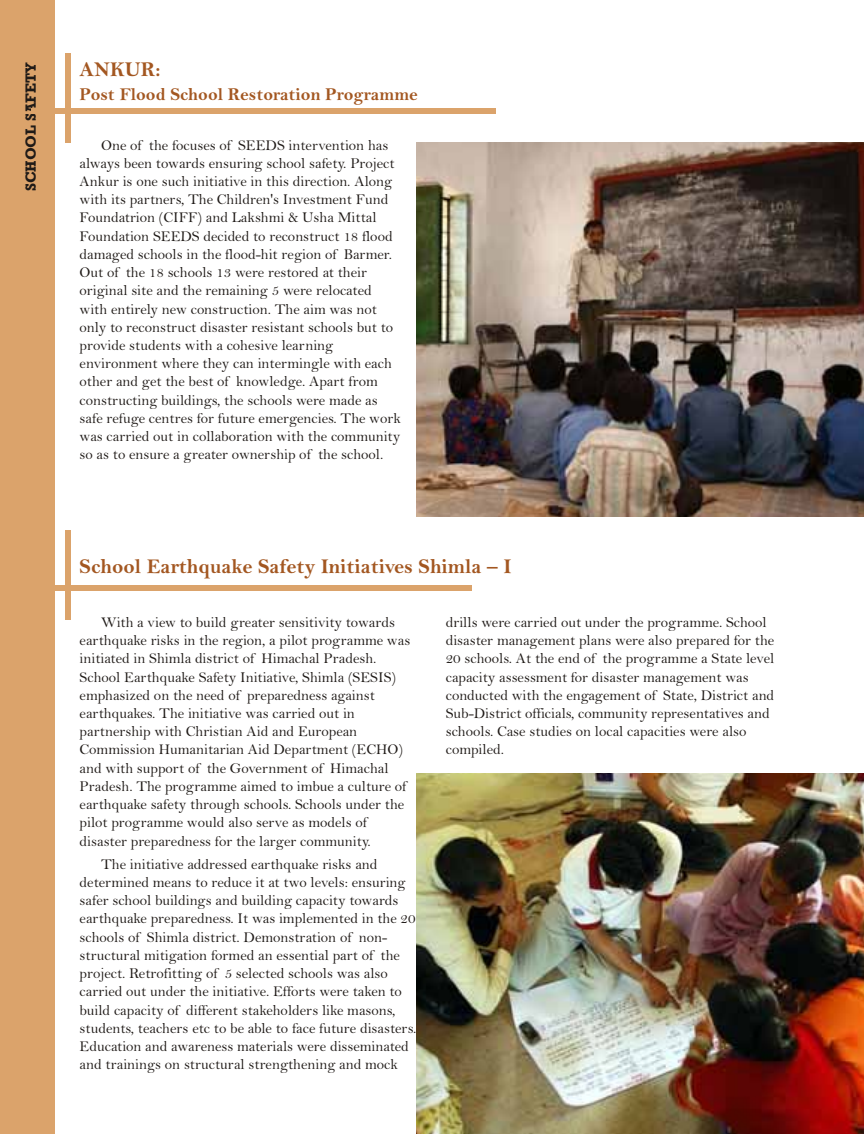
<style>
.page{position:relative;width:864px;height:1134px;background:#fff}
.page>*{position:absolute;margin:0;border:0;box-sizing:border-box;transform-origin:0 0}
.t1{font:700 21px "Bell";color:#a35721}
.t2{font:700 18px "Bell";color:#a35721}
.t3{font:15px/18.1px "Bell";color:#1f1a17}
.t4{font:700 15px "Rockwell";color:#1f1a17}
</style>
<div class="page">
<img style="left:417px;top:774px;width:447px;height:360px">
<div style="left:0;top:0;width:54px;height:1134px;background:#dba36b"></div>
<div style="left:31px;top:108px;width:464px;height:6px;background:#dba36b"></div>
<div style="left:66px;top:53px;width:5px;height:89px;background:#dba36b"></div>
<div style="left:31px;top:586px;width:441px;height:5px;background:#dba36b"></div>
<div style="left:66px;top:531px;width:5px;height:89px;background:#dba36b"></div>
<img style="left:417px;top:142px;width:447px;height:375px">
<p class="t4" style="left:25px;top:191px;width:130px;rotate:-90deg">SCHOOL SAFETY</p>
<h1 class="t1" style="left:80px;top:62px;width:82px">ANKUR:</h1>
<p class="t2" style="left:80px;top:88px;width:340px">Post Flood School Restoration Programme</p>
<p class="t3" style="left:80px;top:137px;width:323px;text-indent:22px">One of the focuses of SEEDS intervention has always been towards ensuring school safety. Project Ankur is one such initiative in this direction. Along with its partners, The Children's Investment Fund Foundatrion (CIFF) and Lakshmi &amp; Usha Mittal Foundation SEEDS decided to reconstruct 18 flood damaged schools in the flood-hit region of Barmer.<br>Out of the 18 schools 13 were restored at their original site and the remaining 5 were relocated with entirely new construction. The aim was not only to reconstruct disaster resistant schools but to provide students with a cohesive learning environment where they can intermingle with each other and get the best of knowledge. Apart from constructing buildings, the schools were made as safe refuge centres for future emergencies. The work was carried out in collaboration with the community so as to ensure a greater ownership of the school.</p>
<h1 class="t1" style="left:80px;top:559px;width:433px">School Earthquake Safety Initiatives Shimla – I</h1>
<p class="t3" style="left:80px;top:615px;width:332px;text-indent:22px">With a view to build greater sensitivity towards earthquake risks in the region, a pilot programme was initiated in Shimla district of Himachal Pradesh.<br>School Earthquake Safety Initiative, Shimla (SESIS) emphasized on the need of preparedness against earthquakes. The initiative was carried out in partnership with Christian Aid and European Commission Humanitarian Aid Department (ECHO) and with support of the Government of Himachal Pradesh. The programme aimed to imbue a culture of earthquake safety through schools. Schools under the pilot programme would also serve as models of disaster preparedness for the larger community.</p>
<p class="t3" style="left:80px;top:857px;width:338px;text-indent:22px">The initiative addressed earthquake risks and determined means to reduce it at two levels: ensuring safer school buildings and building capacity towards earthquake preparedness. It was implemented in the 20 schools of Shimla district. Demonstration of non&shy;structural mitigation formed an essential part of the project. Retrofitting of 5 selected schools was also carried out under the initiative. Efforts were taken to build capacity of different stakeholders like masons, students, teachers etc to be able to face future disasters.<br>Education and awareness materials were disseminated and trainings on structural strengthening and mock</p>
<p class="t3" style="left:446px;top:615px;width:330px">drills were carried out under the programme. School disaster management plans were also prepared for the 20 schools. At the end of the programme a State level capacity assessment for disaster management was conducted with the engagement of State, District and Sub-District officials, community representatives and schools. Case studies on local capacities were also compiled.</p>
</div>
